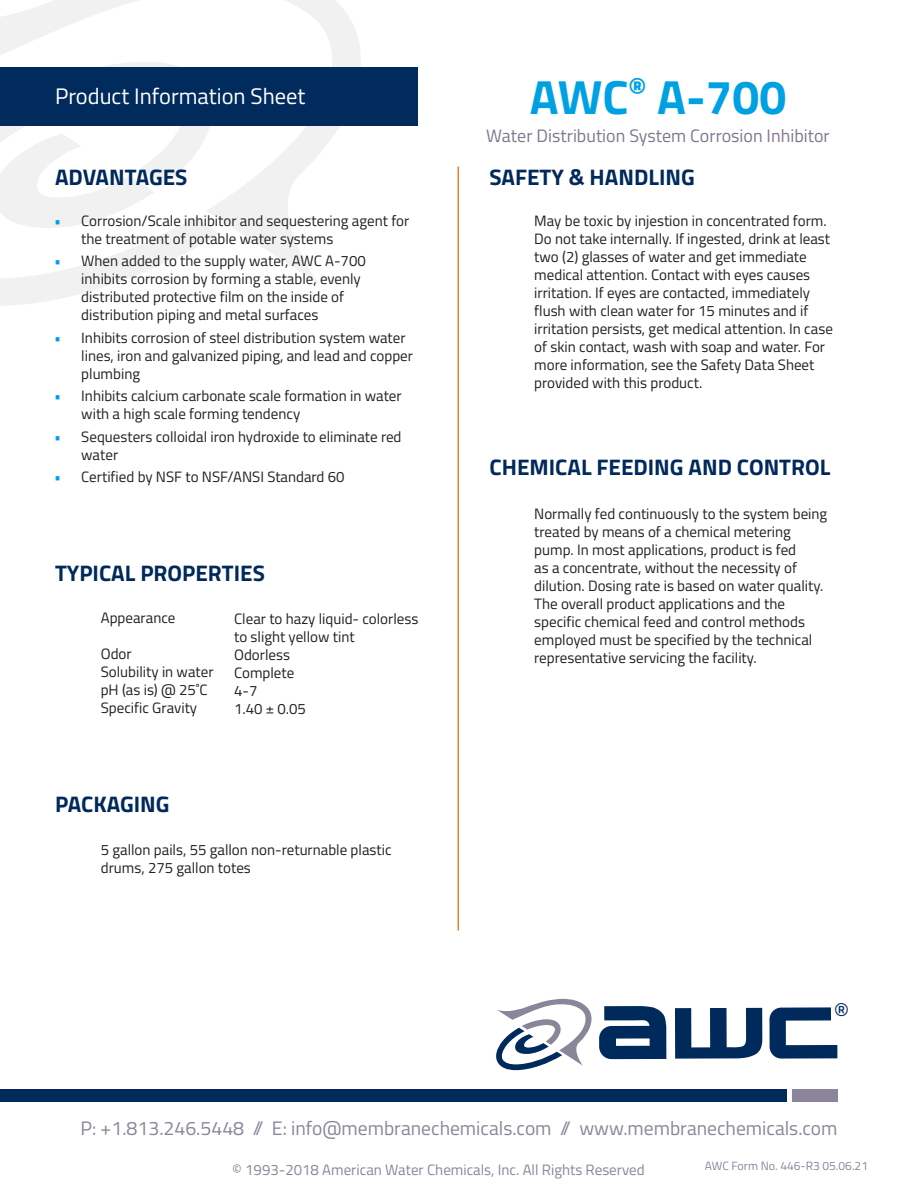
<style>
.page{position:relative;width:918px;height:1188px;background:#fff}
.page>*{position:absolute;margin:0;border:0;box-sizing:border-box;transform-origin:0 0}
.t1{font:700 48px "Titillium Web";color:#00a1e3}
.t2{font:24px "Titillium Web";color:#002b5c}
.t3{font:700 22.5px "Titillium Web";color:#00295c}
.t4{font:22.5px "Titillium Web";color:#fff}
.t5{font:19.5px "Titillium Web";color:#8b859a}
.t6{font:18px "Titillium Web";color:#80778e}
.t7{font:15px/18px "Titillium Web";color:#231f20}
.t8{font:15px "Titillium Web";color:#8b859a}
.t9{font:12px "Titillium Web";color:#8b859a}
.s1{color:#00a1e3}
</style>
<div class="page">
<svg style="left:675px;top:1008px;width:87px;height:51px"></svg>
<svg style="left:769px;top:1007px;width:68px;height:52px"></svg>
<svg style="left:496px;top:999px;width:170px;height:71px"></svg>
<svg style="left:0;top:285px;width:108px;height:21px;fill:#f2f1f1"></svg>
<svg style="left:0;top:0;width:364px;height:285px"></svg>
<div style="left:0;top:68px;width:418px;height:58px;background:#002b5c"></div>
<hr style="left:458px;top:167px;width:1px;height:763px;background:#f48026">
<div style="left:0;top:1090px;width:786px;height:12px;background:#00295c"></div>
<div style="left:792px;top:1090px;width:45px;height:12px;background:#8b859a"></div>
<h3 class="t4" style="left:55px;top:80px;width:252px">Product Information Sheet</h3>
<h1 class="t1" style="left:530px;top:61px;width:258px">AWC<sup>®</sup> A-700</h1>
<p class="t6" style="left:486px;top:122px;width:345px">Water Distribution System Corrosion Inhibitor</p>
<h3 class="t3" style="left:55px;top:160px;width:134px">ADVANTAGES</h3>
<h3 class="t3" style="left:490px;top:160px;width:207px">SAFETY &amp; HANDLING</h3>
<p class="t7" style="left:81px;top:211px;width:329px;text-indent:-27px"><span class="s1">•</span> Corrosion/Scale inhibitor and sequestering agent for the treatment of potable water systems</p>
<p class="t7" style="left:81px;top:251px;width:286px;text-indent:-27px"><span class="s1">•</span> When added to the supply water, AWC A-700 inhibits corrosion by forming a stable, evenly distributed protective film on the inside of distribution piping and metal surfaces</p>
<p class="t7" style="left:81px;top:328px;width:333px;text-indent:-27px"><span class="s1">•</span> Inhibits corrosion of steel distribution system water lines, iron and galvanized piping, and lead and copper plumbing</p>
<p class="t7" style="left:81px;top:386px;width:322px;text-indent:-27px"><span class="s1">•</span> Inhibits calcium carbonate scale formation in water with a high scale forming tendency</p>
<p class="t7" style="left:81px;top:427px;width:322px;text-indent:-27px"><span class="s1">•</span> Sequesters colloidal iron hydroxide to eliminate red water</p>
<p class="t7" style="left:54px;top:467px;width:292px"><span class="s1">•</span> Certified by NSF to NSF/ANSI Standard 60</p>
<h3 class="t3" style="left:55px;top:556px;width:211px">TYPICAL PROPERTIES</h3>
<p class="t7" style="left:101px;top:608px;width:76px">Appearance</p>
<p class="t7" style="left:101px;top:644px;width:114px">Odor<br>Solubility in water pH (as is) @ 25˚C<br>Specific Gravity</p>
<p class="t7" style="left:234px;top:609px;width:186px">Clear to hazy liquid- colorless to slight yellow tint<br>Odorless<br>Complete<br>4-7<br>1.40 ± 0.05</p>
<h3 class="t3" style="left:55px;top:787px;width:116px">PACKAGING</h3>
<p class="t7" style="left:101px;top:840px;width:292px">5 gallon pails, 55 gallon non-returnable plastic drums, 275 gallon totes</p>
<p class="t7" style="left:534px;top:211px;width:300px">May be toxic by injestion in concentrated form.<br>Do not take internally. If ingested, drink at least two (2) glasses of water and get immediate medical attention. Contact with eyes causes irritation. If eyes are contacted, immediately flush with clean water for 15 minutes and if irritation persists, get medical attention. In case of skin contact, wash with soap and water. For more information, see the Safety Data Sheet provided with this product.</p>
<h3 class="t3" style="left:490px;top:450px;width:342px">CHEMICAL FEEDING AND CONTROL</h3>
<p class="t7" style="left:534px;top:504px;width:295px">Normally fed continuously to the system being treated by means of a chemical metering pump. In most applications, product is fed<br>as a concentrate, without the necessity of dilution. Dosing rate is based on water quality.<br>The overall product applications and the specific chemical feed and control methods employed must be specified by the technical representative servicing the facility.</p>
<h2 class="t2" style="left:834px;top:994px;width:17px">®</h2>
<h3 class="t5" style="left:80px;top:1114px;width:759px">P: +1.813.246.5448 // E: info@membranechemicals.com // www.membranechemicals.com</h3>
<p class="t8" style="left:232px;top:1158px;width:414px">© 1993-2018 American Water Chemicals, Inc. All Rights Reserved</p>
<p class="t9" style="left:705px;top:1157px;width:165px">AWC Form No. 446-R3 05.06.21</p>
</div>
